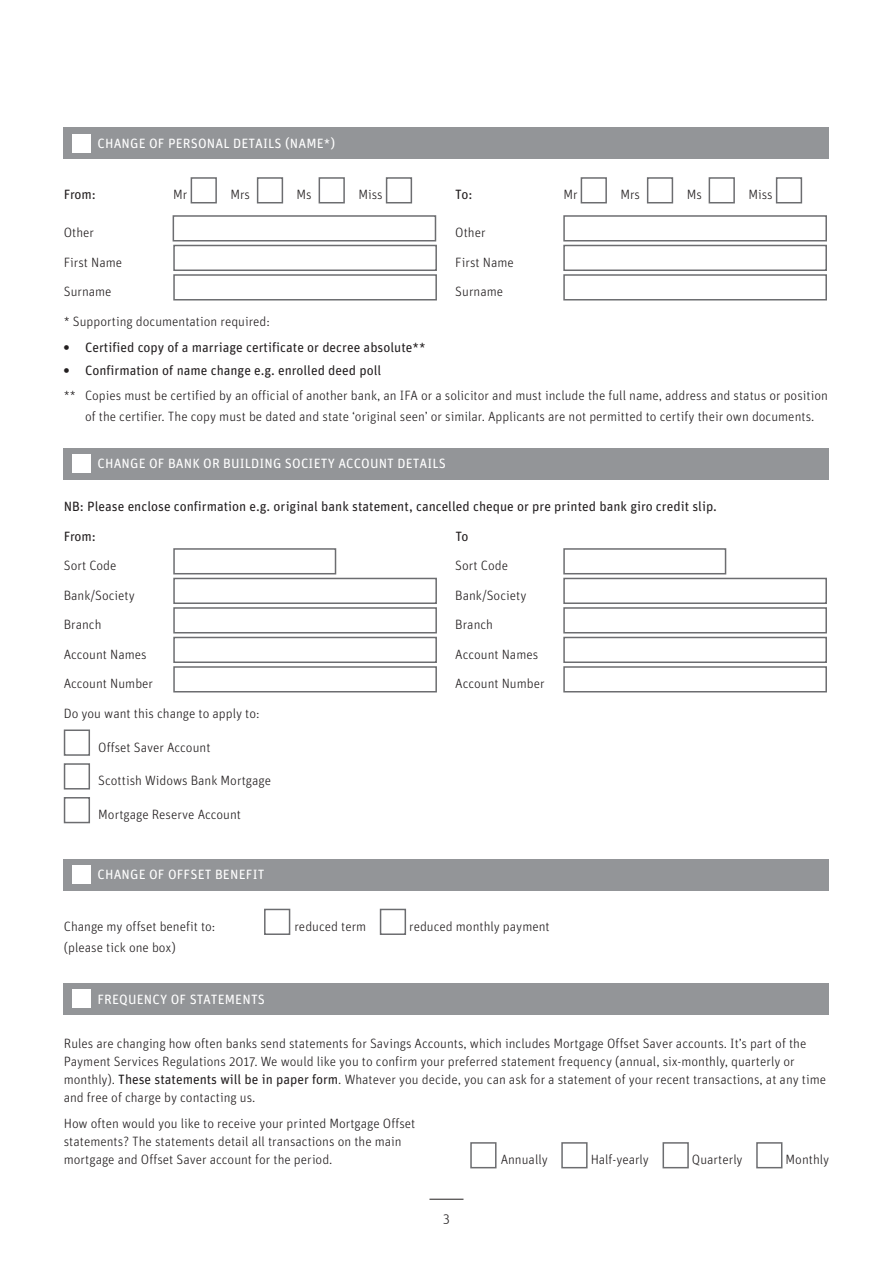
<style>
.page{position:relative;width:893px;height:1263px;background:#fff}
.page>*{position:absolute;margin:0;border:0;box-sizing:border-box;transform-origin:0 0}
.Body_copy_indented{font:300 13.5px/18px "Unit Rounded Pro";color:#231f20}
.Body_copy_indented-2{font:13.5px "Unit Rounded Pro";color:#231f20}
.Boxed_Heading{font:13.5px "Unit Rounded Pro";letter-spacing:.01em;color:#fff}
.s1{font-weight:900}
.s2{font-weight:400}
</style>
<div class="page">
<hr style="left:429px;top:1199px;width:34px;height:1px;background:#231f20">
<div style="left:64px;top:128px;width:765px;height:31px;background:#939598"></div>
<div style="left:72px;top:134px;width:19px;height:18px;background:#fff"></div>
<div style="left:191px;top:177px;width:26px;height:26px;border:2px solid #6c6d70"></div>
<div style="left:257px;top:177px;width:26px;height:26px;border:2px solid #6c6d70"></div>
<div style="left:319px;top:177px;width:26px;height:26px;border:2px solid #6c6d70"></div>
<div style="left:386px;top:177px;width:26px;height:26px;border:2px solid #6c6d70"></div>
<div style="left:581px;top:177px;width:26px;height:26px;border:2px solid #6c6d70"></div>
<div style="left:647px;top:177px;width:26px;height:26px;border:2px solid #6c6d70"></div>
<div style="left:709px;top:177px;width:26px;height:26px;border:2px solid #6c6d70"></div>
<div style="left:776px;top:177px;width:26px;height:26px;border:2px solid #6c6d70"></div>
<div style="left:173px;top:215px;width:263px;height:26px;border:2px solid #6c6d70"></div>
<div style="left:563px;top:215px;width:264px;height:26px;border:2px solid #6c6d70"></div>
<div style="left:173px;top:245px;width:264px;height:26px;border:2px solid #6c6d70"></div>
<div style="left:563px;top:245px;width:264px;height:26px;border:2px solid #6c6d70"></div>
<div style="left:173px;top:274px;width:264px;height:26px;border:2px solid #6c6d70"></div>
<div style="left:563px;top:274px;width:264px;height:26px;border:2px solid #6c6d70"></div>
<div style="left:64px;top:448px;width:765px;height:31px;background:#939598"></div>
<div style="left:72px;top:454px;width:19px;height:19px;background:#fff"></div>
<div style="left:173px;top:548px;width:163px;height:26px;border:2px solid #6c6d70"></div>
<div style="left:563px;top:548px;width:163px;height:26px;border:2px solid #6c6d70"></div>
<div style="left:173px;top:578px;width:264px;height:26px;border:2px solid #6c6d70"></div>
<div style="left:563px;top:578px;width:264px;height:26px;border:2px solid #6c6d70"></div>
<div style="left:173px;top:607px;width:264px;height:26px;border:2px solid #6c6d70"></div>
<div style="left:563px;top:607px;width:264px;height:26px;border:2px solid #6c6d70"></div>
<div style="left:173px;top:637px;width:264px;height:26px;border:2px solid #6c6d70"></div>
<div style="left:563px;top:637px;width:264px;height:26px;border:2px solid #6c6d70"></div>
<div style="left:173px;top:666px;width:264px;height:26px;border:2px solid #6c6d70"></div>
<div style="left:563px;top:666px;width:264px;height:26px;border:2px solid #6c6d70"></div>
<div style="left:64px;top:729px;width:26px;height:27px;border:2px solid #6c6d70"></div>
<div style="left:64px;top:763px;width:26px;height:26px;border:2px solid #6c6d70"></div>
<div style="left:64px;top:797px;width:26px;height:26px;border:2px solid #6c6d70"></div>
<div style="left:64px;top:859px;width:765px;height:31px;background:#939598"></div>
<div style="left:72px;top:865px;width:19px;height:19px;background:#fff"></div>
<div style="left:264px;top:909px;width:26px;height:26px;border:2px solid #6c6d70"></div>
<div style="left:380px;top:909px;width:26px;height:26px;border:2px solid #6c6d70"></div>
<div style="left:64px;top:983px;width:765px;height:31px;background:#939598"></div>
<div style="left:72px;top:989px;width:19px;height:19px;background:#fff"></div>
<div style="left:470px;top:1142px;width:27px;height:26px;border:2px solid #6c6d70"></div>
<div style="left:561px;top:1142px;width:27px;height:26px;border:2px solid #6c6d70"></div>
<div style="left:662px;top:1142px;width:27px;height:26px;border:2px solid #6c6d70"></div>
<div style="left:756px;top:1142px;width:26px;height:26px;border:2px solid #6c6d70"></div>
<p class="Boxed_Heading" style="left:97px;top:134px;width:239px">CHANGE OF PERSONAL DETAILS (NAME*)</p>
<p class="Body_copy_indented-2" style="left:64px;top:185px;width:34px">From:</p>
<p class="Body_copy_indented" style="left:173px;top:185px;width:16px">Mr</p>
<p class="Body_copy_indented" style="left:230px;top:185px;width:21px">Mrs</p>
<p class="Body_copy_indented" style="left:297px;top:185px;width:17px">Ms</p>
<p class="Body_copy_indented" style="left:358px;top:185px;width:26px">Miss</p>
<p class="Body_copy_indented-2" style="left:455px;top:185px;width:19px">To:</p>
<p class="Body_copy_indented" style="left:563px;top:185px;width:16px">Mr</p>
<p class="Body_copy_indented" style="left:620px;top:185px;width:21px">Mrs</p>
<p class="Body_copy_indented" style="left:687px;top:185px;width:17px">Ms</p>
<p class="Body_copy_indented" style="left:748px;top:185px;width:26px">Miss</p>
<p class="Body_copy_indented" style="left:64px;top:223px;width:32px">Other</p>
<p class="Body_copy_indented" style="left:455px;top:223px;width:32px">Other</p>
<p class="Body_copy_indented" style="left:64px;top:253px;width:60px">First Name</p>
<p class="Body_copy_indented" style="left:455px;top:253px;width:60px">First Name</p>
<p class="Body_copy_indented" style="left:64px;top:282px;width:49px">Surname</p>
<p class="Body_copy_indented" style="left:455px;top:282px;width:49px">Surname</p>
<p class="Body_copy_indented" style="left:64px;top:312px;width:208px">* Supporting documentation required:</p>
<p class="Body_copy_indented-2" style="left:64px;top:338px;width:363px"><span class="s1">•</span> Certified copy of a marriage certificate or decree absolute**</p>
<p class="Body_copy_indented-2" style="left:64px;top:361px;width:319px"><span class="s1">•</span> Confirmation of name change e.g. enrolled deed poll</p>
<p class="Body_copy_indented" style="left:64px;top:384px;width:766px;line-height:21px;text-align:center">** Copies must be certified by an official of another bank, an IFA or a solicitor and must include the full name, address and status or position of the certifier. The copy must be dated and state ‘original seen’ or similar. Applicants are not permitted to certify their own documents.</p>
<p class="Boxed_Heading" style="left:97px;top:454px;width:350px">CHANGE OF BANK OR BUILDING SOCIETY ACCOUNT DETAILS</p>
<p class="Body_copy_indented-2" style="left:64px;top:497px;width:655px">NB: Please enclose confirmation e.g. original bank statement, cancelled cheque or pre printed bank giro credit slip.</p>
<p class="Body_copy_indented-2" style="left:64px;top:527px;width:34px">From:</p>
<p class="Body_copy_indented-2" style="left:455px;top:527px;width:15px">To</p>
<p class="Body_copy_indented" style="left:64px;top:556px;width:54px">Sort Code</p>
<p class="Body_copy_indented" style="left:455px;top:556px;width:54px">Sort Code</p>
<p class="Body_copy_indented" style="left:64px;top:586px;width:73px">Bank/Society</p>
<p class="Body_copy_indented" style="left:455px;top:586px;width:73px">Bank/Society</p>
<p class="Body_copy_indented" style="left:64px;top:615px;width:39px">Branch</p>
<p class="Body_copy_indented" style="left:455px;top:615px;width:39px">Branch</p>
<p class="Body_copy_indented" style="left:64px;top:645px;width:84px">Account Names</p>
<p class="Body_copy_indented" style="left:455px;top:645px;width:84px">Account Names</p>
<p class="Body_copy_indented" style="left:64px;top:674px;width:91px">Account Number</p>
<p class="Body_copy_indented" style="left:455px;top:674px;width:91px">Account Number</p>
<p class="Body_copy_indented" style="left:64px;top:704px;width:197px">Do you want this change to apply to:</p>
<p class="Body_copy_indented" style="left:98px;top:737px;width:114px">Offset Saver Account</p>
<p class="Body_copy_indented" style="left:98px;top:771px;width:174px">Scottish Widows Bank Mortgage</p>
<p class="Body_copy_indented" style="left:98px;top:805px;width:144px">Mortgage Reserve Account</p>
<p class="Boxed_Heading" style="left:97px;top:865px;width:168px">CHANGE OF OFFSET BENEFIT</p>
<p class="Body_copy_indented" style="left:64px;top:917px;width:153px">Change my offset benefit to:</p>
<p class="Body_copy_indented" style="left:294px;top:917px;width:73px">reduced term</p>
<p class="Body_copy_indented" style="left:409px;top:917px;width:142px">reduced monthly payment</p>
<p class="Body_copy_indented" style="left:64px;top:938px;width:114px">(please tick one box)</p>
<p class="Boxed_Heading" style="left:97px;top:990px;width:169px">FREQUENCY OF STATEMENTS</p>
<p class="Body_copy_indented" style="left:64px;top:1034px;width:764px">Rules are changing how often banks send statements for Savings Accounts, which includes Mortgage Offset Saver accounts. It’s part of the Payment Services Regulations 2017. We would like you to confirm your preferred statement frequency (annual, six-monthly, quarterly or monthly). <span class="s2">These statements will be in paper form</span>. Whatever you decide, you can ask for a statement of your recent transactions, at any time and free of charge by contacting us.</p>
<p class="Body_copy_indented" style="left:64px;top:1114px;width:353px">How often would you like to receive your printed Mortgage Offset statements? The statements detail all transactions on the main mortgage and Offset Saver account for the period.</p>
<p class="Body_copy_indented" style="left:501px;top:1150px;width:49px">Annually</p>
<p class="Body_copy_indented" style="left:591px;top:1150px;width:60px">Half-yearly</p>
<p class="Body_copy_indented" style="left:692px;top:1150px;width:52px">Quarterly</p>
<p class="Body_copy_indented" style="left:786px;top:1150px;width:45px">Monthly</p>
<p class="Body_copy_indented" style="left:443px;top:1209px;width:8px">3</p>
</div>
